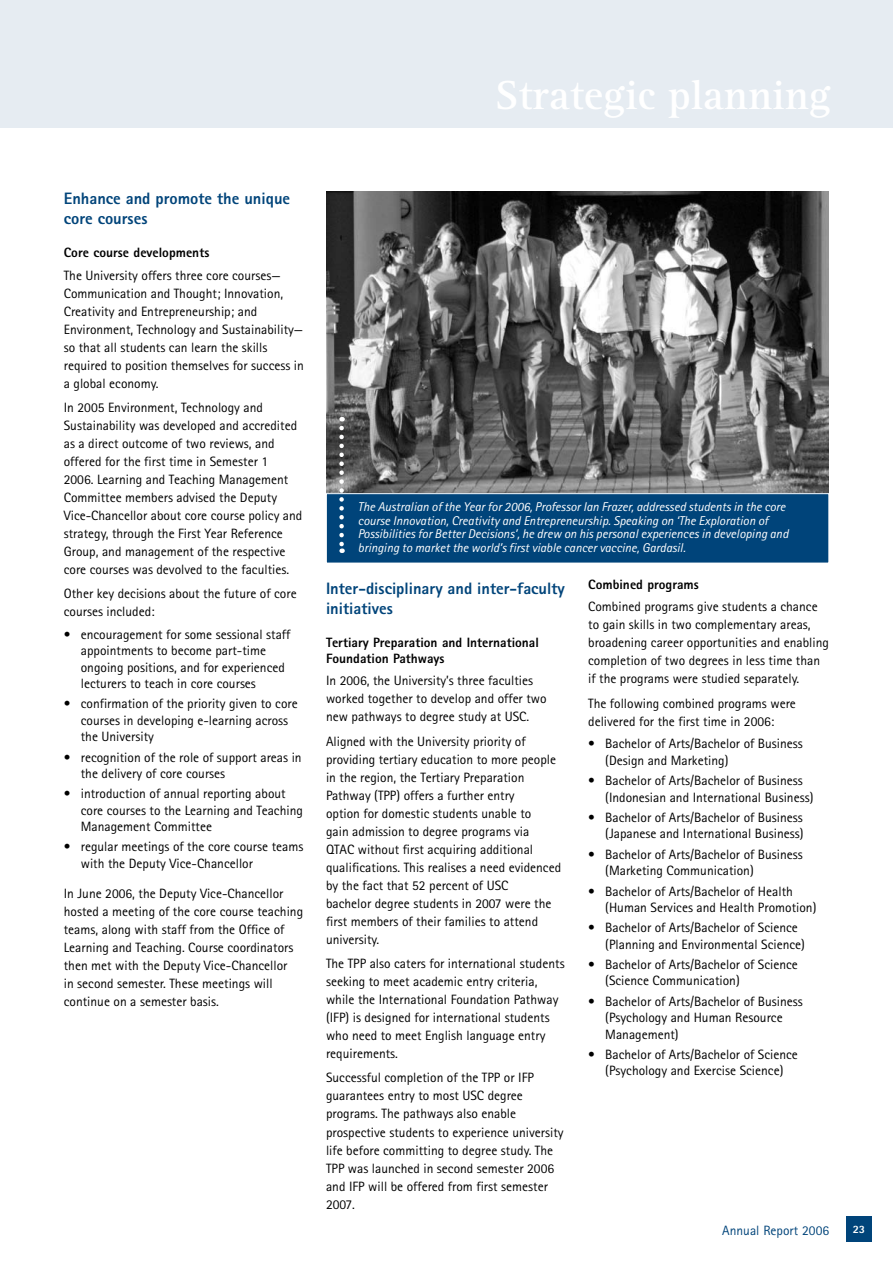
<style>
.page{position:relative;width:893px;height:1263px;background:#fff}
.page>*{position:absolute;margin:0;border:0;box-sizing:border-box;transform-origin:0 0}
.t1{font:700 42px "Rotis Serif";color:#fff}
.t2{font:800 16.5px/20px "Rotis Sans Serif";color:#00447a}
.t3{font:13.5px/18px "Rotis Sans Serif";color:#000}
.t4{font:800 13.5px/16.2px "Rotis Sans Serif";color:#000}
.t5{font:13.5px "Rotis Sans Serif";color:#00447a}
.t6{font:italic 12.75px/13.5px "Rotis Sans Serif";color:#fff}
.t7{font:800 11.25px "Rotis Sans Serif";color:#fff}
</style>
<div class="page">
<div style="left:0;top:0;width:893px;height:128px;background:#e6ecf2"></div>
<img style="left:326px;top:191px;width:503px;height:302px">
<div style="left:326px;top:494px;width:503px;height:69px;background:#00447a"></div>
<div style="left:326px;top:493px;width:503px;height:70px;border:1px solid #fff"></div>
<div style="left:846px;top:1216px;width:26px;height:26px;background:#00447a"></div>
<svg style="left:339px;top:428px;width:5px;height:125px"></svg>
<h1 class="t1" style="left:495px;top:71px;width:337px">Strategic planning</h1>
<p class="t2" style="left:64px;top:188px;width:228px">Enhance and promote the unique core courses</p>
<p class="t4" style="left:64px;top:245px;width:147px">Core course developments</p>
<p class="t3" style="left:64px;top:266px;width:242px">The University offers three core courses— Communication and Thought; Innovation, Creativity and Entrepreneurship; and Environment, Technology and Sustainability— so that all students can learn the skills required to position themselves for success in a global economy.</p>
<p class="t3" style="left:64px;top:398px;width:240px">In 2005 Environment, Technology and Sustainability was developed and accredited as a direct outcome of two reviews, and offered for the first time in Semester 1<br>2006. Learning and Teaching Management Committee members advised the Deputy Vice-Chancellor about core course policy and strategy, through the First Year Reference Group, and management of the respective core courses was devolved to the faculties.</p>
<p class="t3" style="left:64px;top:585px;width:234px">Other key decisions about the future of core courses included:</p>
<p class="t3" style="left:81px;top:626px;width:211px;line-height:16.2px;text-indent:-17px">• encouragement for some sessional staff appointments to become part-time ongoing positions, and for experienced lecturers to teach in core courses</p>
<p class="t3" style="left:81px;top:696px;width:218px;line-height:16.2px;text-indent:-17px">• confirmation of the priority given to core courses in developing e-learning across the University</p>
<p class="t3" style="left:81px;top:749px;width:222px;line-height:16.2px;text-indent:-17px">• recognition of the role of support areas in the delivery of core courses</p>
<p class="t3" style="left:81px;top:785px;width:224px;line-height:16.2px;text-indent:-17px">• introduction of annual reporting about core courses to the Learning and Teaching<br>Management Committee</p>
<p class="t3" style="left:81px;top:839px;width:224px;line-height:16.2px;text-indent:-17px">• regular meetings of the core course teams with the Deputy Vice-Chancellor</p>
<p class="t3" style="left:64px;top:885px;width:241px">In June 2006, the Deputy Vice-Chancellor hosted a meeting of the core course teaching teams, along with staff from the Office of Learning and Teaching. Course coordinators then met with the Deputy Vice-Chancellor<br>in second semester. These meetings will continue on a semester basis.</p>
<p class="t6" style="left:358px;top:500px;width:432px">The Australian of the Year for 2006, Professor Ian Frazer, addressed students in the core course Innovation, Creativity and Entrepreneurship. Speaking on ‘The Exploration of Possibilities for Better Decisions’, he drew on his personal experiences in developing and bringing to market the world’s first viable cancer vaccine, Gardasil.</p>
<p class="t4" style="left:588px;top:576px;width:112px">Combined programs</p>
<p class="t3" style="left:588px;top:598px;width:242px">Combined programs give students a chance to gain skills in two complementary areas, broadening career opportunities and enabling completion of two degrees in less time than if the programs were studied separately.</p>
<p class="t3" style="left:588px;top:694px;width:209px">The following combined programs were delivered for the first time in 2006:</p>
<p class="t3" style="left:605px;top:736px;width:199px;line-height:16.2px;text-indent:-17px">• Bachelor of Arts/Bachelor of Business (Design and Marketing)</p>
<p class="t3" style="left:605px;top:772px;width:210px;line-height:16.2px;text-indent:-17px">• Bachelor of Arts/Bachelor of Business (Indonesian and International Business)</p>
<p class="t3" style="left:588px;top:809px;width:217px;line-height:16.2px;text-align:right">• Bachelor of Arts/Bachelor of Business (Japanese and International Business)</p>
<p class="t3" style="left:605px;top:846px;width:199px;line-height:16.2px;text-indent:-17px">• Bachelor of Arts/Bachelor of Business (Marketing Communication)</p>
<p class="t3" style="left:605px;top:883px;width:213px;line-height:16.2px;text-indent:-17px">• Bachelor of Arts/Bachelor of Health (Human Services and Health Promotion)</p>
<p class="t3" style="left:605px;top:920px;width:201px;line-height:16.2px;text-indent:-17px">• Bachelor of Arts/Bachelor of Science (Planning and Environmental Science)</p>
<p class="t3" style="left:605px;top:956px;width:194px;line-height:16.2px;text-indent:-17px">• Bachelor of Arts/Bachelor of Science (Science Communication)</p>
<p class="t3" style="left:605px;top:993px;width:199px;line-height:16.2px;text-indent:-17px">• Bachelor of Arts/Bachelor of Business (Psychology and Human Resource<br>Management)</p>
<p class="t3" style="left:588px;top:1046px;width:211px;line-height:16.2px;text-align:center">• Bachelor of Arts/Bachelor of Science (Psychology and Exercise Science)</p>
<p class="t2" style="left:326px;top:578px;width:240px">Inter-disciplinary and inter-faculty initiatives</p>
<p class="t4" style="left:326px;top:634px;width:214px">Tertiary Preparation and International<br>Foundation Pathways</p>
<p class="t3" style="left:326px;top:672px;width:222px">In 2006, the University’s three faculties worked together to develop and offer two new pathways to degree study at USC.</p>
<p class="t3" style="left:326px;top:732px;width:237px">Aligned with the University priority of providing tertiary education to more people in the region, the Tertiary Preparation Pathway (TPP) offers a further entry<br>option for domestic students unable to<br>gain admission to degree programs via<br>QTAC without first acquiring additional qualifications. This realises a need evidenced by the fact that 52 percent of USC<br>bachelor degree students in 2007 were the first members of their families to attend university.</p>
<p class="t3" style="left:326px;top:954px;width:240px">The TPP also caters for international students seeking to meet academic entry criteria, while the International Foundation Pathway (IFP) is designed for international students who need to meet English language entry requirements.</p>
<p class="t3" style="left:326px;top:1069px;width:239px">Successful completion of the TPP or IFP guarantees entry to most USC degree programs. The pathways also enable prospective students to experience university life before committing to degree study. The TPP was launched in second semester 2006 and IFP will be offered from first semester 2007.</p>
<p class="t5" style="left:722px;top:1222px;width:108px">Annual Report 2006</p>
<p class="t7" style="left:853px;top:1222px;width:14px">23</p>
</div>
